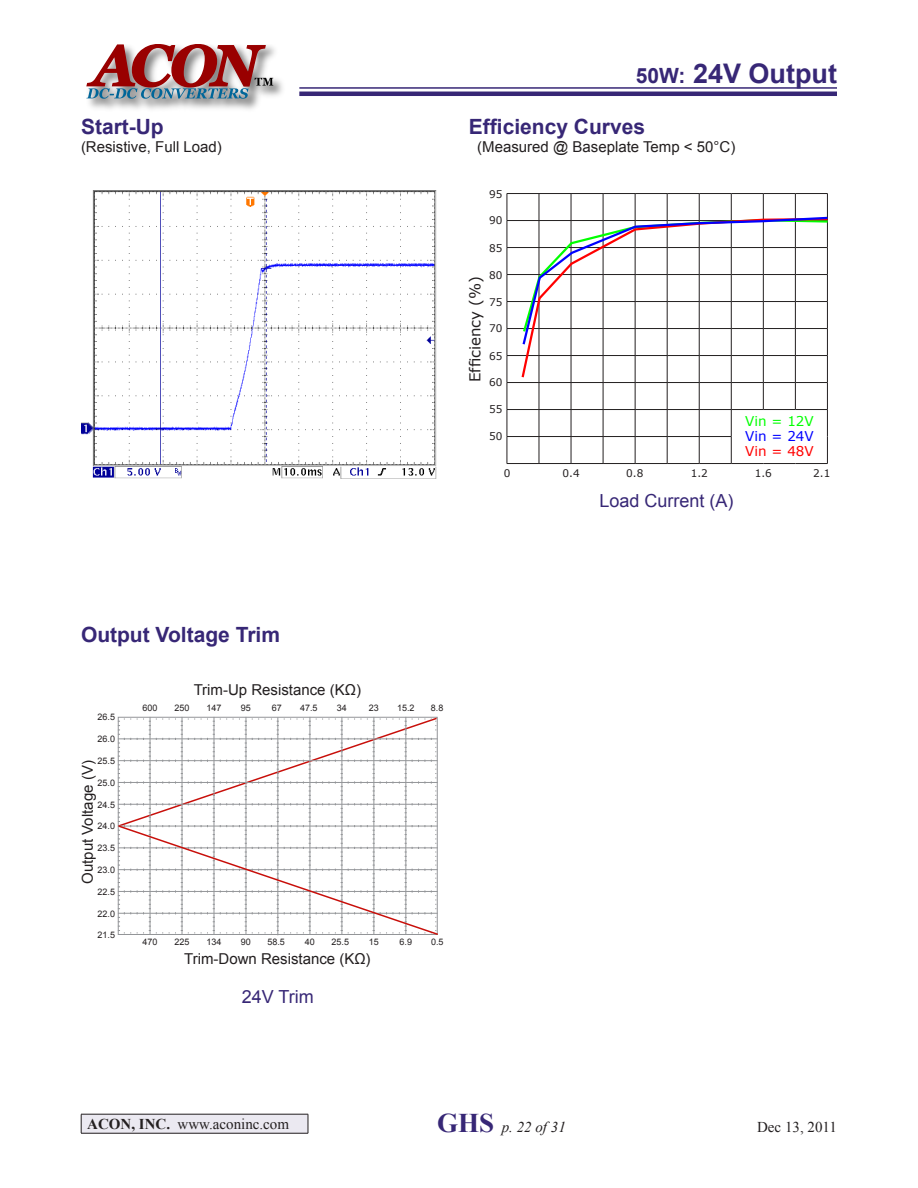
<style>
.page{position:relative;width:918px;height:1188px;background:#fff}
.page>*{position:absolute;margin:0;border:0;box-sizing:border-box;transform-origin:0 0}
.t1{font:700 27px "Arial";color:#372776}
.t2{font:700 21px "Arial";color:#372776}
.t3{font:18px "Arial";color:#372776}
.t4{font:15px "Arial";color:#231f20}
.t5{font:15px "Times New Roman";color:#231f20}
.t6{font:15px "Verdana";color:#231f20}
.t7{font:italic 15px "Times New Roman";color:#231f20}
.t8{font:700 15px "Times New Roman";color:#231f20}
.t9{font:13.5px "Verdana";color:#0f0}
.t10{font:13.5px "Verdana";color:#f00}
.t11{font:13.5px "Verdana";color:#00f}
.t12{font:10.5px "Verdana";color:#231f20}
.t13{font:9px "Arial";color:#231f20}
.s1{font-size:21px}
.s2{font-weight:700;font-style:normal;font-size:27px;color:#372776}
</style>
<div class="page">
<hr style="left:299px;top:92px;width:538px;height:4px;background:#372776">
<hr style="left:299px;top:87px;width:538px;height:2px;background:#372776">
<img style="left:89px;top:48px;width:186px;height:61px">
<img style="left:249px;top:72px;width:34px;height:29px">
<svg style="left:86px;top:45px;width:187px;height:54px"></svg>
<div style="left:81px;top:1114px;width:227px;height:19px;background:#ebe9f1"></div>
<hr style="left:81px;top:1114px;width:227px;height:1px;background:#231f20">
<svg style="left:81px;top:1114px;width:1px;height:19px"></svg>
<svg style="left:308px;top:1114px;width:1px;height:19px"></svg>
<hr style="left:81px;top:1133px;width:227px;height:1px;background:#231f20">
<hr style="left:507px;top:193px;width:32px;height:1px;background:#231f20">
<hr style="left:539px;top:193px;width:32px;height:1px;background:#231f20">
<hr style="left:571px;top:193px;width:32px;height:1px;background:#231f20">
<hr style="left:603px;top:193px;width:32px;height:1px;background:#231f20">
<hr style="left:635px;top:193px;width:32px;height:1px;background:#231f20">
<hr style="left:667px;top:193px;width:32px;height:1px;background:#231f20">
<hr style="left:699px;top:193px;width:32px;height:1px;background:#231f20">
<hr style="left:731px;top:193px;width:32px;height:1px;background:#231f20">
<hr style="left:763px;top:193px;width:32px;height:1px;background:#231f20">
<hr style="left:795px;top:193px;width:33px;height:1px;background:#231f20">
<hr style="left:507px;top:220px;width:32px;height:1px;background:#231f20">
<hr style="left:507px;top:247px;width:32px;height:1px;background:#231f20">
<hr style="left:507px;top:274px;width:32px;height:1px;background:#231f20">
<hr style="left:507px;top:301px;width:32px;height:1px;background:#231f20">
<hr style="left:507px;top:328px;width:32px;height:1px;background:#231f20">
<hr style="left:507px;top:355px;width:32px;height:1px;background:#231f20">
<hr style="left:507px;top:382px;width:32px;height:1px;background:#231f20">
<hr style="left:507px;top:409px;width:32px;height:1px;background:#231f20">
<hr style="left:507px;top:436px;width:32px;height:1px;background:#231f20">
<svg style="left:507px;top:194px;width:1px;height:269px"></svg>
<hr style="left:507px;top:463px;width:32px;height:1px;background:#231f20">
<hr style="left:539px;top:463px;width:32px;height:1px;background:#231f20">
<hr style="left:571px;top:463px;width:32px;height:1px;background:#231f20">
<hr style="left:603px;top:463px;width:32px;height:1px;background:#231f20">
<hr style="left:635px;top:463px;width:32px;height:1px;background:#231f20">
<hr style="left:667px;top:463px;width:32px;height:1px;background:#231f20">
<hr style="left:699px;top:463px;width:32px;height:1px;background:#231f20">
<hr style="left:731px;top:463px;width:32px;height:1px;background:#231f20">
<hr style="left:763px;top:463px;width:32px;height:1px;background:#231f20">
<hr style="left:795px;top:463px;width:33px;height:1px;background:#231f20">
<svg style="left:521px;top:194px;width:307px;height:269px"></svg>
<img style="left:81px;top:190px;width:356px;height:289px">
<svg style="left:117px;top:716px;width:321px;height:220px"></svg>
<p class="t2" style="left:81px;top:113px;width:84px">Start-Up</p>
<p class="t4" style="left:81px;top:137px;width:142px">(Resistive, Full Load)</p>
<p class="t1" style="left:636px;top:56px;width:203px"><span class="s1">50W:</span> 24V Output</p>
<p class="t2" style="left:469px;top:113px;width:178px">Efficiency Curves</p>
<p class="t4" style="left:477px;top:137px;width:260px">(Measured @ Baseplate Temp &lt; 50°C)</p>
<p class="t12" style="left:489px;top:188px;width:15px">95</p>
<p class="t12" style="left:489px;top:214px;width:15px">90</p>
<p class="t12" style="left:489px;top:241px;width:15px">85</p>
<p class="t12" style="left:489px;top:268px;width:15px">80</p>
<p class="t12" style="left:489px;top:296px;width:15px">75</p>
<p class="t12" style="left:489px;top:321px;width:15px">70</p>
<p class="t12" style="left:489px;top:350px;width:15px">65</p>
<p class="t12" style="left:489px;top:375px;width:15px">60</p>
<p class="t6" style="left:465px;top:382px;width:108px;rotate:-90deg">Efficiency (%)</p>
<p class="t12" style="left:489px;top:402px;width:15px">55</p>
<p class="t12" style="left:489px;top:429px;width:15px">50</p>
<p class="t9" style="left:745px;top:413px;width:70px">Vin = 12V</p>
<p class="t10" style="left:745px;top:443px;width:70px">Vin = 48V</p>
<p class="t11" style="left:745px;top:428px;width:70px">Vin = 24V</p>
<p class="t12" style="left:504px;top:466px;width:8px">0</p>
<p class="t12" style="left:563px;top:467px;width:19px">0.4</p>
<p class="t12" style="left:626px;top:467px;width:19px">0.8</p>
<p class="t12" style="left:691px;top:467px;width:19px">1.2</p>
<p class="t12" style="left:755px;top:466px;width:19px">1.6</p>
<p class="t12" style="left:813px;top:467px;width:19px">2.1</p>
<p class="t3" style="left:600px;top:489px;width:136px">Load Current (A)</p>
<p class="t2" style="left:81px;top:620px;width:201px">Output Voltage Trim</p>
<p class="t4" style="left:194px;top:680px;width:169px">Trim-Up Resistance (KΩ)</p>
<p class="t13" style="left:98px;top:711px;width:19px">26.5</p>
<p class="t13" style="left:98px;top:733px;width:19px">26.0</p>
<p class="t13" style="left:98px;top:755px;width:19px">25.5</p>
<p class="t4" style="left:78px;top:884px;width:125px;rotate:-90deg">Output Voltage (V)</p>
<p class="t13" style="left:98px;top:777px;width:19px">25.0</p>
<p class="t13" style="left:98px;top:799px;width:19px">24.5</p>
<p class="t13" style="left:98px;top:820px;width:19px">24.0</p>
<p class="t13" style="left:98px;top:842px;width:19px">23.5</p>
<p class="t13" style="left:98px;top:864px;width:19px">23.0</p>
<p class="t13" style="left:98px;top:886px;width:19px">22.5</p>
<p class="t13" style="left:98px;top:908px;width:19px">22.0</p>
<p class="t13" style="left:98px;top:929px;width:19px">21.5</p>
<p class="t13" style="left:143px;top:702px;width:17px">600</p>
<p class="t13" style="left:175px;top:702px;width:17px">250</p>
<p class="t13" style="left:206px;top:702px;width:17px">147</p>
<p class="t13" style="left:241px;top:702px;width:12px">95</p>
<p class="t13" style="left:272px;top:702px;width:12px">67</p>
<p class="t13" style="left:300px;top:702px;width:19px">47.5</p>
<p class="t13" style="left:337px;top:702px;width:12px">34</p>
<p class="t13" style="left:369px;top:702px;width:12px">23</p>
<p class="t13" style="left:397px;top:702px;width:19px">15.2</p>
<p class="t13" style="left:431px;top:702px;width:14px">8.8</p>
<p class="t13" style="left:143px;top:936px;width:17px">470</p>
<p class="t13" style="left:175px;top:936px;width:17px">225</p>
<p class="t13" style="left:206px;top:936px;width:17px">134</p>
<p class="t13" style="left:241px;top:936px;width:12px">90</p>
<p class="t13" style="left:267px;top:936px;width:19px">58.5</p>
<p class="t13" style="left:305px;top:936px;width:12px">40</p>
<p class="t13" style="left:332px;top:936px;width:19px">25.5</p>
<p class="t13" style="left:369px;top:936px;width:12px">15</p>
<p class="t13" style="left:400px;top:936px;width:14px">6.9</p>
<p class="t4" style="left:184px;top:949px;width:188px">Trim-Down Resistance (KΩ)</p>
<p class="t3" style="left:242px;top:984px;width:74px">24V Trim</p>
<p class="t13" style="left:431px;top:936px;width:14px">0.5</p>
<p class="t8" style="left:87px;top:1114px;width:84px">ACON, INC.</p>
<p class="t7" style="left:437px;top:1117px;width:130px"><span class="s2">GHS</span> p. 22 of 31</p>
<p class="t5" style="left:757px;top:1117px;width:81px">Dec 13, 2011</p>
<p class="t5" style="left:178px;top:1114px;width:113px">www.aconinc.com</p>
</div>
